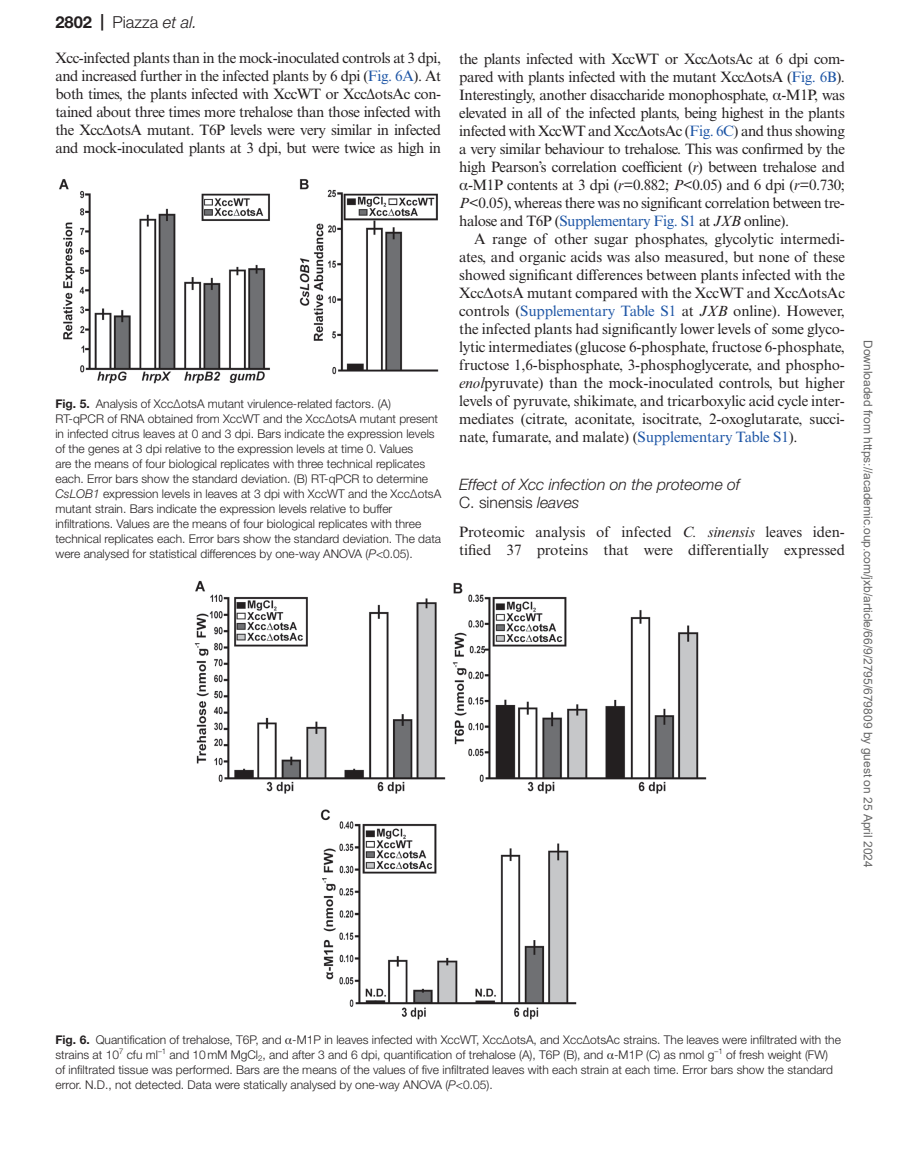
<style>
.page{position:relative;width:897px;height:1165px;background:#fff}
.page>*{position:absolute;margin:0;border:0;box-sizing:border-box;transform-origin:0 0}
.t1{font:300 16.5px "Helvetica Neue LT Std";color:#231f20}
.t2{font:italic 300 15.75px/18px "Helvetica Neue LT Std";color:#231f20}
.t3{font:15px/18px "Times New Roman MT Std";letter-spacing:-.015em;color:#231f20;text-align:justify}
.t4{font:300 12px/15px "Helvetica Neue LT Std";color:#231f20}
.t5{font:12px "Arial";color:#666}
.s1{font-weight:700}
.s2{font-style:italic}
.s3{color:#1e56a6}
.s4{font-family:"Gandhari Unicode"}
.s5{font-style:normal}
.s6{font-family:"Gandhari Unicode";font-weight:400}
</style>
<div class="page">
<img style="left:194px;top:580px;width:512px;height:439px">
<img style="left:59px;top:179px;width:379px;height:204px">
<p class="t1" style="left:55px;top:12px;width:143px"><span class="s1">2802 |</span> Piazza <span class="s2">et al.</span></p>
<p class="t3" style="left:55px;top:49px;width:387px">Xcc-infected plants than in the mock-inoculated controls at 3 dpi, and increased further in the infected plants by 6 dpi (<span class="s3">Fig. 6A</span>). At both times, the plants infected with XccWT or Xcc∆otsAc con&shy;tained about three times more trehalose than those infected with the Xcc<span class="s4">Δ</span>otsA mutant. T6P levels were very similar in infected and mock-inoculated plants at 3 dpi, but were twice as high in</p>
<p class="t3" style="left:459px;top:50px;width:387px">the plants infected with XccWT or Xcc<span class="s4">Δ</span>otsAc at 6 dpi com&shy;pared with plants infected with the mutant Xcc<span class="s4">Δ</span>otsA (<span class="s3">Fig. 6B</span>).<br>Interestingly, another disaccharide monophosphate, <span class="s4">α</span>-M1P, was elevated in all of the infected plants, being highest in the plants infected with XccWT and Xcc<span class="s4">Δ</span>otsAc (<span class="s3">Fig. 6C</span>) and thus showing a very similar behaviour to trehalose. This was confirmed by the high Pearson’s correlation coefficient (<span class="s2">r</span>) between trehalose and <span class="s4">α</span>-M1P contents at 3 dpi (<span class="s2">r</span>=0.882; <span class="s2">P</span>&lt;0.05) and 6 dpi (<span class="s2">r</span>=0.730; <span class="s2">P</span>&lt;0.05), whereas there was no significant correlation between tre&shy;halose and T6P (<span class="s3">Supplementary Fig. S1</span> at <span class="s2">JXB</span> online).</p>
<p class="t3" style="left:459px;top:230px;width:387px;text-indent:15px">A range of other sugar phosphates, glycolytic intermedi&shy;ates, and organic acids was also measured, but none of these showed significant differences between plants infected with the Xcc<span class="s4">Δ</span>otsA mutant compared with the XccWT and Xcc<span class="s4">Δ</span>otsAc controls (<span class="s3">Supplementary Table S1</span> at <span class="s2">JXB</span> online). However, the infected plants had significantly lower levels of some glyco&shy;lytic intermediates (glucose 6-phosphate, fructose 6-phosphate, fructose 1,6-bisphosphate, 3-phosphoglycerate, and phospho&shy;<span class="s2">enol</span>pyruvate) than the mock-inoculated controls, but higher levels of pyruvate, shikimate, and tricarboxylic acid cycle inter&shy;mediates (citrate, aconitate, isocitrate, 2-oxoglutarate, succi&shy;nate, fumarate, and malate) (<span class="s3">Supplementary Table S1</span>).</p>
<p class="t2" style="left:459px;top:475px;width:282px">Effect of Xcc infection on the proteome of<br><span class="s5">C. sinensis</span> leaves</p>
<p class="t3" style="left:459px;top:522px;width:387px">Proteomic analysis of infected <span class="s2">C. sinensis</span> leaves iden&shy;tified 37 proteins that were differentially expressed</p>
<p class="t4" style="left:55px;top:395px;width:387px"><span class="s1">Fig. 5.</span> Analysis of Xcc∆otsA mutant virulence-related factors. (A)<br>RT-qPCR of RNA obtained from XccWT and the Xcc∆otsA mutant present in infected citrus leaves at 0 and 3 dpi. Bars indicate the expression levels of the genes at 3 dpi relative to the expression levels at time 0. Values<br>are the means of four biological replicates with three technical replicates each. Error bars show the standard deviation. (B) RT-qPCR to determine <span class="s2">CsLOB1</span> expression levels in leaves at 3 dpi with XccWT and the Xcc∆otsA mutant strain. Bars indicate the expression levels relative to buffer infiltrations. Values are the means of four biological replicates with three technical replicates each. Error bars show the standard deviation. The data were analysed for statistical differences by one-way ANOVA (<span class="s2">P</span>&lt;0.05).</p>
<p class="t5" style="left:872px;top:340px;width:529px;rotate:90deg">Downloaded from https://academic.oup.com/jxb/article/66/9/2795/679809 by guest on 25 April 2024</p>
<p class="t4" style="left:55px;top:1031px;width:787px"><span class="s1">Fig. 6.</span> Quantification of trehalose, T6P, and <span class="s6">α</span>-M1P in leaves infected with XccWT, Xcc∆otsA, and Xcc∆otsAc strains. The leaves were infiltrated with the strains at 10<sup>7</sup> cfu ml<sup>–1</sup> and 10mM MgCl<sub>2</sub>, and after 3 and 6 dpi, quantification of trehalose (A), T6P (B), and <span class="s6">α</span>-M1P (C) as nmol g<sup>–1</sup> of fresh weight (FW) of infiltrated tissue was performed. Bars are the means of the values of five infiltrated leaves with each strain at each time. Error bars show the standard error. N.D., not detected. Data were statically analysed by one-way ANOVA (<span class="s2">P</span>&lt;0.05).</p>
</div>
